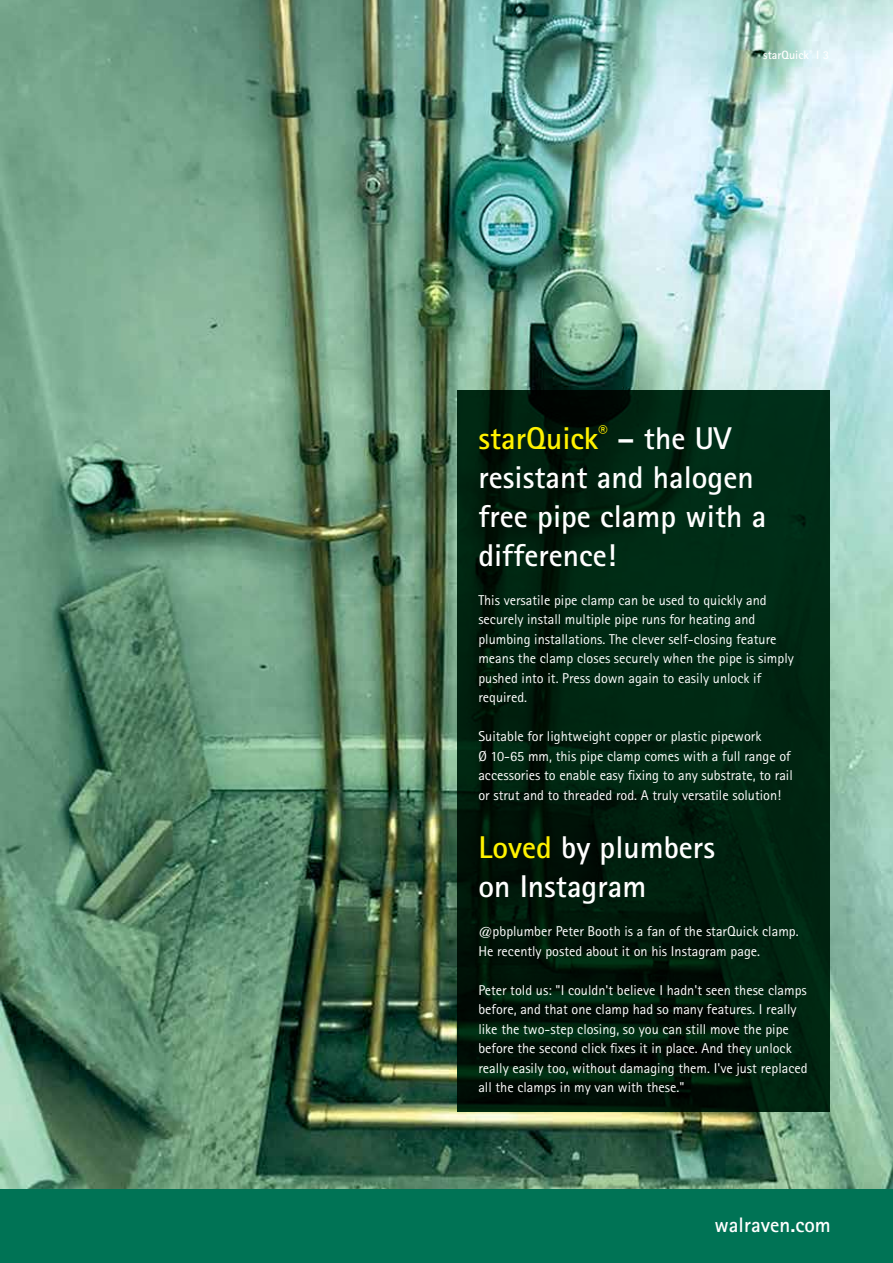
<style>
.page{position:relative;width:893px;height:1263px;background:#fff}
.page>*{position:absolute;margin:0;border:0;box-sizing:border-box;transform-origin:0 0}
.t1{font:700 31.5px/39px "Rotis Sans Serif Std";color:#fff}
.t2{font:700 21px "Rotis Sans Serif Std";color:#fff}
.t3{font:14.25px/19.5px "Rotis Sans Serif Std";color:#fff}
.t4{font:700 12px "Rotis Sans Serif Std";color:#fff}
.s1{color:#fff200}
</style>
<div class="page">
<img style="left:0;top:0;width:893px;height:1189px">
<svg style="left:457px;top:390px;width:372px;height:722px;background:#001f0e"></svg>
<div style="left:0;top:1189px;width:893px;height:74px;background:#007355"></div>
<p class="t4" style="left:763px;top:47px;width:67px">starQuick<sup>®</sup> I 3</p>
<h1 class="t1" style="left:478px;top:418px;width:290px"><span class="s1">starQuick</span><sup>®</sup> – the UV resistant and halogen free pipe clamp with a difference!</h1>
<p class="t3" style="left:478px;top:590px;width:317px">This versatile pipe clamp can be used to quickly and securely install multiple pipe runs for heating and plumbing installations. The clever self-closing feature means the clamp closes securely when the pipe is simply pushed into it. Press down again to easily unlock if required.</p>
<p class="t3" style="left:478px;top:726px;width:316px">Suitable for lightweight copper or plastic pipework<br>Ø 10-65 mm, this pipe clamp comes with a full range of accessories to enable easy fixing to any substrate, to rail or strut and to threaded rod. A truly versatile solution!</p>
<h1 class="t1" style="left:478px;top:827px;width:238px"><span class="s1">Loved</span> by plumbers on Instagram</h1>
<p class="t3" style="left:478px;top:921px;width:322px">@pbplumber Peter Booth is a fan of the starQuick clamp.<br>He recently posted about it on his Instagram page.</p>
<p class="t3" style="left:478px;top:980px;width:331px">Peter told us: "I couldn't believe I hadn't seen these clamps before, and that one clamp had so many features. I really like the two-step closing, so you can still move the pipe before the second click fixes it in place. And they unlock really easily too, without damaging them. I've just replaced all the clamps in my van with these."</p>
<h2 class="t2" style="left:714px;top:1212px;width:118px">walraven.com</h2>
</div>
